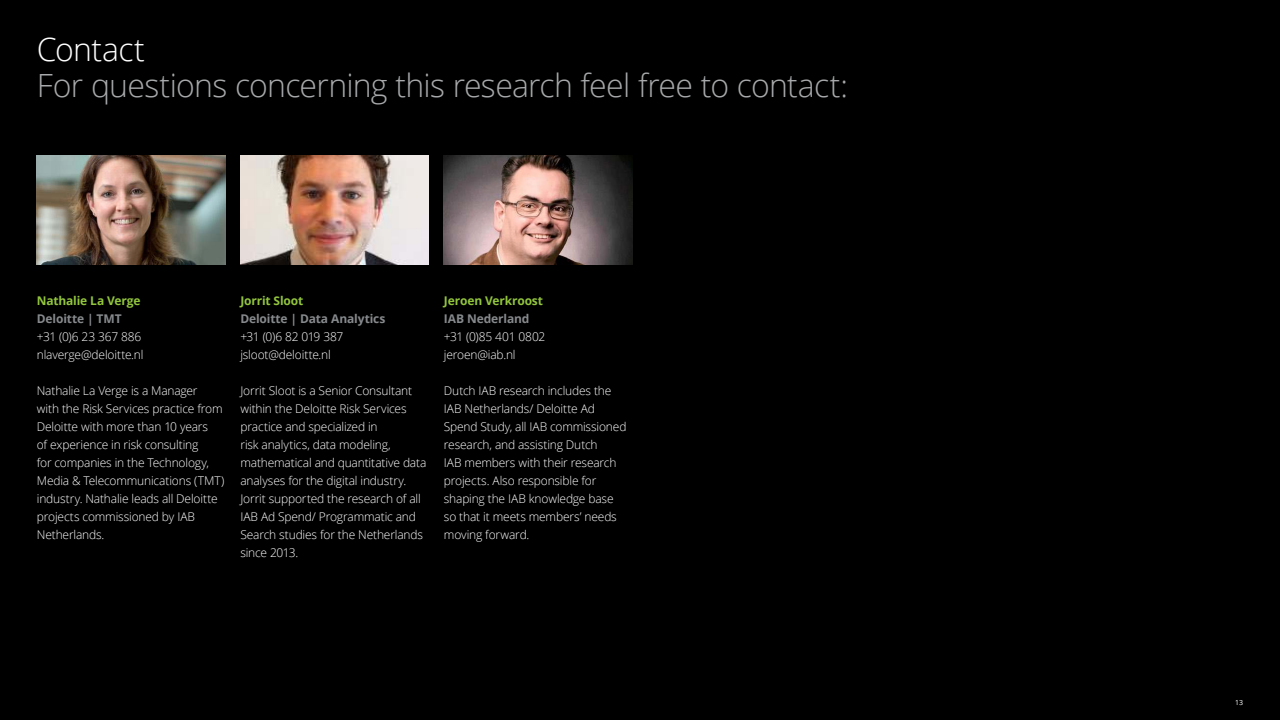
<style>
.page{position:relative;width:1280px;height:720px;background:#000}
.page>*{position:absolute;margin:0;border:0;box-sizing:border-box;transform-origin:0 0}
.t1{font:300 32px "Open Sans";letter-spacing:-.02em;color:#a7a9ab}
.t2{font:300 32px "Open Sans";letter-spacing:-.02em;color:#fff}
.t3{font:300 12px/18px "Open Sans";letter-spacing:-.015em;color:#fff}
.t4{font:700 12px "Open Sans";letter-spacing:-.01em;color:#878a8d}
.t5{font:700 12px "Open Sans";letter-spacing:-.01em;color:#92c53d}
.t6{font:7px "Open Sans";color:#fff}
</style>
<div class="page">
<img style="left:240px;top:155px;width:189px;height:110px">
<img style="left:444px;top:155px;width:188px;height:110px">
<img style="left:37px;top:155px;width:188px;height:110px">
<h1 class="t2" style="left:37px;top:37px;width:110px">Contact</h1>
<h1 class="t1" style="left:37px;top:64px;width:813px">For questions concerning this research feel free to contact:</h1>
<p class="t5" style="left:37px;top:296px;width:105px">Nathalie La Verge</p>
<p class="t4" style="left:37px;top:314px;width:86px">Deloitte | TMT</p>
<p class="t3" style="left:37px;top:329px;width:108px">+31 (0)6 23 367 886 nlaverge@deloitte.nl</p>
<p class="t3" style="left:37px;top:383px;width:189px">Nathalie La Verge is a Manager<br>with the Risk Services practice from<br>Deloitte with more than 10 years<br>of experience in risk consulting<br>for companies in the Technology,<br>Media &amp; Telecommunications (TMT) industry. Nathalie leads all Deloitte projects commissioned by IAB<br>Netherlands.</p>
<p class="t5" style="left:240px;top:296px;width:65px">Jorrit Sloot</p>
<p class="t4" style="left:240px;top:314px;width:146px">Deloitte | Data Analytics</p>
<p class="t3" style="left:240px;top:329px;width:105px">+31 (0)6 82 019 387 jsloot@deloitte.nl</p>
<p class="t3" style="left:240px;top:383px;width:188px">Jorrit Sloot is a Senior Consultant within the Deloitte Risk Services practice and specialized in<br>risk analytics, data modeling, mathematical and quantitative data analyses for the digital industry.<br>Jorrit supported the research of all<br>IAB Ad Spend/ Programmatic and<br>Search studies for the Netherlands since 2013.</p>
<p class="t5" style="left:444px;top:296px;width:101px">Jeroen Verkroost</p>
<p class="t4" style="left:444px;top:314px;width:87px">IAB Nederland</p>
<p class="t3" style="left:444px;top:329px;width:103px">+31 (0)85 401 0802 jeroen@iab.nl</p>
<p class="t3" style="left:444px;top:383px;width:184px">Dutch IAB research includes the<br>IAB Netherlands/ Deloitte Ad<br>Spend Study, all IAB commissioned research, and assisting Dutch<br>IAB members with their research projects. Also responsible for shaping the IAB knowledge base so that it meets members’ needs moving forward.</p>
<p class="t6" style="left:1235px;top:699px;width:9px">13</p>
</div>
